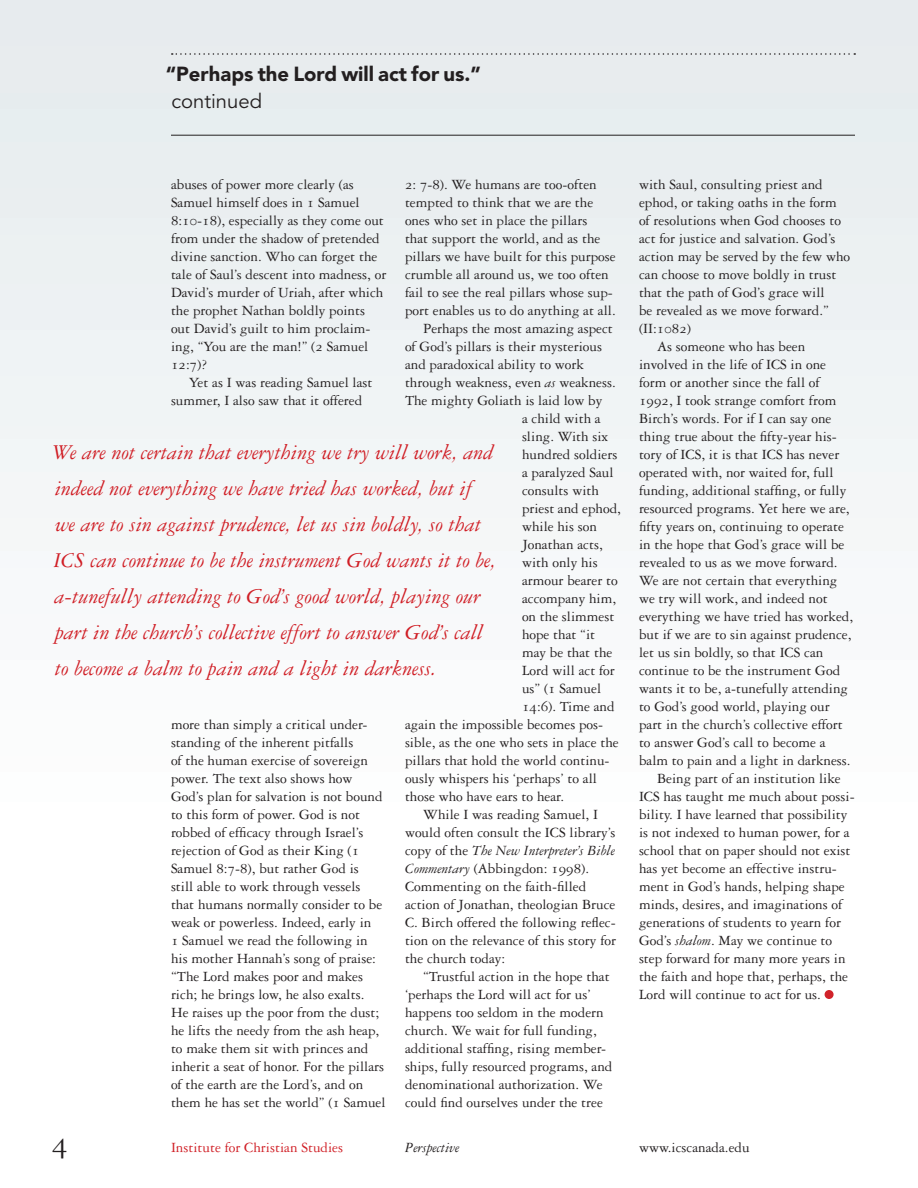
<style>
.page{position:relative;width:918px;height:1188px;background:#fff}
.page>*{position:absolute;margin:0;border:0;box-sizing:border-box;transform-origin:0 0}
.t1{font:31.5px "Garamond 3 LT Std";color:#231f20}
.pull_quote{font:italic 22.5px/36px "Garamond 3 LT Std";color:#d01e25}
.H1_samll_two_lines{font:900 20.25px/27px "Avenir LT Std";color:#231f20}
.text{font:15px/18px "Garamond 3 LT Std";color:#231f20}
.text-2{font:15px "Garamond 3 LT Std";letter-spacing:.03em;color:#231f20}
.t2{font:15px "Garamond 3 LT Std";color:#d01e25}
.t3{font:italic 15px "Garamond 3 LT Std";color:#231f20}
.s1{font-weight:400}
.s2{font-style:italic}
</style>
<div class="page">
<div style="left:0;top:0;width:918px;height:828px;background:linear-gradient(to right,#f1f4f6,#f1f4f5)"></div>
<div style="left:825px;top:990px;width:9px;height:9px;background:#d1232a;border-radius:50%"></div>
<svg style="left:172px;top:53px;width:683px;height:2px"></svg>
<hr style="left:171px;top:135px;width:684px;height:1px;background:#231f20">
<p class="H1_samll_two_lines" style="left:166px;top:60px;width:317px">“Perhaps the Lord will act for us.” <span class="s1">continued</span></p>
<p class="text" style="left:171px;top:176px;width:217px">abuses of power more clearly (as<br>Samuel himself does in 1 Samuel<br>8:10-18), especially as they come out from under the shadow of pretended divine sanction. Who can forget the tale of Saul’s descent into madness, or<br>David’s murder of Uriah, after which the prophet Nathan boldly points out David’s guilt to him proclaim&shy;ing, “You are the man!” (2 Samuel<br>12:7)?</p>
<p class="text" style="left:171px;top:374px;width:203px;text-indent:18px">Yet as I was reading Samuel last summer, I also saw that it offered</p>
<p class="text" style="left:405px;top:176px;width:212px">2: 7-8). We humans are too-often tempted to think that we are the ones who set in place the pillars<br>that support the world, and as the pillars we have built for this purpose crumble all around us, we too often fail to see the real pillars whose sup&shy;port enables us to do anything at all.</p>
<p class="text" style="left:423px;top:320px;width:191px">Perhaps the most amazing aspect</p>
<p class="text" style="left:405px;top:338px;width:199px">of God’s pillars is their mysterious</p>
<p class="text" style="left:405px;top:356px;width:181px">and paradoxical ability to work</p>
<p class="text" style="left:405px;top:374px;width:212px">through weakness, even <span class="s2">as</span> weakness.</p>
<p class="text" style="left:405px;top:392px;width:199px">The mighty Goliath is laid low by</p>
<p class="text" style="left:522px;top:410px;width:80px">a child with a</p>
<p class="text" style="left:522px;top:428px;width:88px">sling. With six</p>
<p class="text" style="left:522px;top:446px;width:97px">hundred soldiers</p>
<p class="text" style="left:522px;top:464px;width:93px">a paralyzed Saul</p>
<p class="text" style="left:522px;top:482px;width:79px">consults with</p>
<p class="text" style="left:522px;top:500px;width:100px">priest and ephod,</p>
<p class="text" style="left:522px;top:518px;width:76px">while his son</p>
<p class="text" style="left:522px;top:536px;width:82px">Jonathan acts,</p>
<p class="text" style="left:522px;top:554px;width:77px">with only his</p>
<p class="text" style="left:522px;top:572px;width:97px">armour bearer to</p>
<p class="text" style="left:522px;top:590px;width:96px">accompany him,</p>
<p class="text" style="left:522px;top:608px;width:94px">on the slimmest</p>
<p class="text" style="left:522px;top:626px;width:75px">hope that “it</p>
<p class="text" style="left:522px;top:644px;width:92px">may be that the</p>
<p class="text" style="left:522px;top:662px;width:94px">Lord will act for</p>
<p class="text" style="left:522px;top:680px;width:81px">us” (1 Samuel</p>
<p class="text" style="left:522px;top:698px;width:94px">14:6). Time and</p>
<p class="text" style="left:405px;top:716px;width:200px">again the impossible becomes pos-</p>
<p class="text" style="left:405px;top:734px;width:215px">sible, as the one who sets in place the</p>
<p class="text" style="left:405px;top:752px;width:206px">pillars that hold the world continu-</p>
<p class="text-2" style="left:405px;top:770px;width:194px">ously whispers his ‘perhaps’ to all</p>
<p class="text" style="left:405px;top:788px;width:161px">those who have ears to hear.</p>
<p class="text" style="left:405px;top:806px;width:213px;text-indent:18px">While I was reading Samuel, I would often consult the ICS library’s copy of the <span class="s2">The New Interpreter’s Bible Commentary</span> (Abbingdon: 1998).<br>Commenting on the faith-filled action of Jonathan, theologian Bruce C. Birch offered the following reflec&shy;tion on the relevance of this story for the church today:</p>
<p class="text" style="left:405px;top:968px;width:209px;text-indent:18px">“Trustful action in the hope that ‘perhaps the Lord will act for us’ happens too seldom in the modern church. We wait for full funding, additional staffing, rising member&shy;ships, fully resourced programs, and denominational authorization. We could find ourselves under the tree</p>
<p class="pull_quote" style="left:52px;top:434px;width:445px">We are not certain that everything we try will work, and indeed not everything we have tried has worked, but if<br>we are to sin against prudence, let us sin boldly, so that ICS can continue to be the instrument God wants it to be, a-tunefully attending to God’s good world, playing our part in the church’s collective effort to answer God’s call to become a balm to pain and a light in darkness.</p>
<p class="text" style="left:171px;top:716px;width:216px">more than simply a critical under&shy;standing of the inherent pitfalls<br>of the human exercise of sovereign power. The text also shows how God’s plan for salvation is not bound to this form of power. God is not robbed of efficacy through Israel’s rejection of God as their King (1<br>Samuel 8:7-8), but rather God is<br>still able to work through vessels that humans normally consider to be weak or powerless. Indeed, early in<br>1 Samuel we read the following in his mother Hannah’s song of praise: “The Lord makes poor and makes rich; he brings low, he also exalts.<br>He raises up the poor from the dust; he lifts the needy from the ash heap, to make them sit with princes and inherit a seat of honor. For the pillars of the earth are the Lord’s, and on them he has set the world” (1 Samuel</p>
<p class="text" style="left:639px;top:176px;width:213px">with Saul, consulting priest and ephod, or taking oaths in the form of resolutions when God chooses to act for justice and salvation. God’s action may be served by the few who can choose to move boldly in trust that the path of God’s grace will<br>be revealed as we move forward.” (II:1082)</p>
<p class="text" style="left:639px;top:338px;width:216px;text-indent:18px">As someone who has been involved in the life of ICS in one form or another since the fall of 1992, I took strange comfort from Birch’s words. For if I can say one thing true about the fifty-year his&shy;tory of ICS, it is that ICS has never operated with, nor waited for, full funding, additional staffing, or fully resourced programs. Yet here we are, fifty years on, continuing to operate in the hope that God’s grace will be revealed to us as we move forward.<br>We are not certain that everything we try will work, and indeed not everything we have tried has worked, but if we are to sin against prudence, let us sin boldly, so that ICS can continue to be the instrument God wants it to be, a-tunefully attending to God’s good world, playing our part in the church’s collective effort to answer God’s call to become a balm to pain and a light in darkness.</p>
<p class="text" style="left:639px;top:770px;width:217px;text-indent:18px">Being part of an institution like ICS has taught me much about possi&shy;bility. I have learned that possibility is not indexed to human power, for a school that on paper should not exist has yet become an effective instru&shy;ment in God’s hands, helping shape minds, desires, and imaginations of generations of students to yearn for God’s <span class="s2">shalom</span>. May we continue to step forward for many more years in the faith and hope that, perhaps, the Lord will continue to act for us.</p>
<h1 class="t1" style="left:52px;top:1125px;width:17px">4</h1>
<p class="t2" style="left:171px;top:1139px;width:174px">Institute for Christian Studies</p>
<p class="t3" style="left:405px;top:1140px;width:56px">Perspective</p>
<p class="text" style="left:639px;top:1139px;width:112px">www.icscanada.edu</p>
</div>
